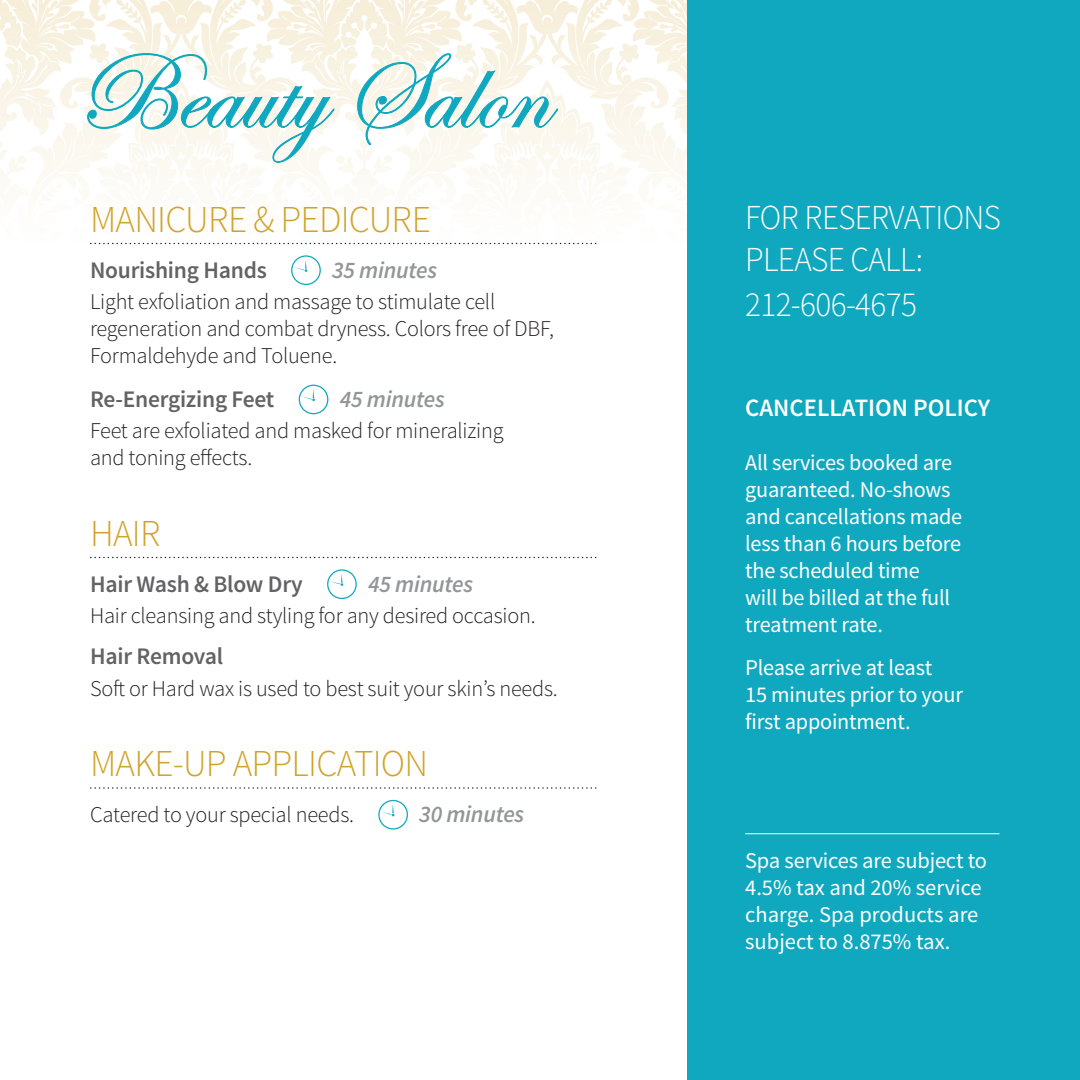
<style>
.page{position:relative;width:1080px;height:1080px;background:#fff}
.page>*{position:absolute;margin:0;border:0;box-sizing:border-box;transform-origin:0 0}
.t1{font:110.25px "Edwardian Script ITC";color:#10a8bf}
.t2{font:300 38px "Source Sans Pro";letter-spacing:-.02em;color:#d0a32a}
.t3{font:300 35px/43.5px "Source Sans Pro";letter-spacing:-.02em;color:#fff;scale:.94 1}
.t4{font:600 25px "Source Sans Pro";color:#fff}
.t5{font:600 23.75px "Source Sans Pro";letter-spacing:-.01em;color:#636366}
.t6{font:italic 600 23.75px "Source Sans Pro";letter-spacing:-.01em;color:#939598}
.t7{font:300 22.5px/27px "Source Sans Pro";letter-spacing:-.01em;color:#231f20}
.t8{font:22.5px/27px "Source Sans Pro";letter-spacing:-.01em;color:#fff}
</style>
<div class="page">
<div style="left:688px;top:0;width:392px;height:1080px;background:#10a8bf"></div>
<svg style="left:0;top:0;width:688px;height:247px"></svg>
<svg style="left:91px;top:557px;width:506px;height:1px"></svg>
<svg style="left:91px;top:787px;width:506px;height:2px"></svg>
<svg style="left:291px;top:255px;width:30px;height:30px"></svg>
<svg style="left:299px;top:385px;width:29px;height:29px"></svg>
<svg style="left:327px;top:569px;width:30px;height:30px"></svg>
<svg style="left:378px;top:800px;width:30px;height:30px"></svg>
<hr style="left:745px;top:833px;width:254px;height:1px;background:#fff">
<h1 class="t1" style="left:75px;top:32px;width:474px">Beauty Salon</h1>
<h2 class="t2" style="left:90px;top:196px;width:342px">MANICURE &amp; PEDICURE</h2>
<p class="t5" style="left:90px;top:255px;width:178px">Nourishing Hands</p>
<p class="t6" style="left:332px;top:255px;width:107px">35 minutes</p>
<p class="t7" style="left:90px;top:288px;width:466px">Light exfoliation and massage to stimulate cell regeneration and combat dryness. Colors free of DBF,<br>Formaldehyde and Toluene.</p>
<p class="t5" style="left:90px;top:384px;width:186px">Re-Energizing Feet</p>
<p class="t6" style="left:340px;top:384px;width:107px">45 minutes</p>
<p class="t7" style="left:90px;top:417px;width:415px">Feet are exfoliated and masked for mineralizing and toning effects.</p>
<h2 class="t2" style="left:90px;top:510px;width:72px">HAIR</h2>
<p class="t5" style="left:90px;top:569px;width:214px">Hair Wash &amp; Blow Dry</p>
<p class="t6" style="left:368px;top:569px;width:107px">45 minutes</p>
<p class="t7" style="left:90px;top:602px;width:447px">Hair cleansing and styling for any desired occasion.</p>
<p class="t5" style="left:90px;top:641px;width:135px">Hair Removal</p>
<p class="t7" style="left:90px;top:675px;width:469px">Soft or Hard wax is used to best suit your skin’s needs.</p>
<h2 class="t2" style="left:90px;top:740px;width:340px">MAKE-UP APPLICATION</h2>
<p class="t7" style="left:90px;top:801px;width:266px">Catered to your special needs.</p>
<p class="t6" style="left:419px;top:799px;width:107px">30 minutes</p>
<h3 class="t3" style="left:745px;top:196px;width:274px">FOR RESERVATIONS<br>PLEASE CALL:<br>212-606-4675</h3>
<p class="t4" style="left:745px;top:392px;width:247px">CANCELLATION POLICY</p>
<p class="t8" style="left:745px;top:449px;width:219px">All services booked are guaranteed. No-shows and cancellations made less than 6 hours before the scheduled time<br>will be billed at the full treatment rate.</p>
<p class="t8" style="left:745px;top:654px;width:219px">Please arrive at least<br>15 minutes prior to your first appointment.</p>
<p class="t8" style="left:745px;top:847px;width:243px">Spa services are subject to<br>4.5% tax and 20% service charge. Spa products are subject to 8.875% tax.</p>
</div>
